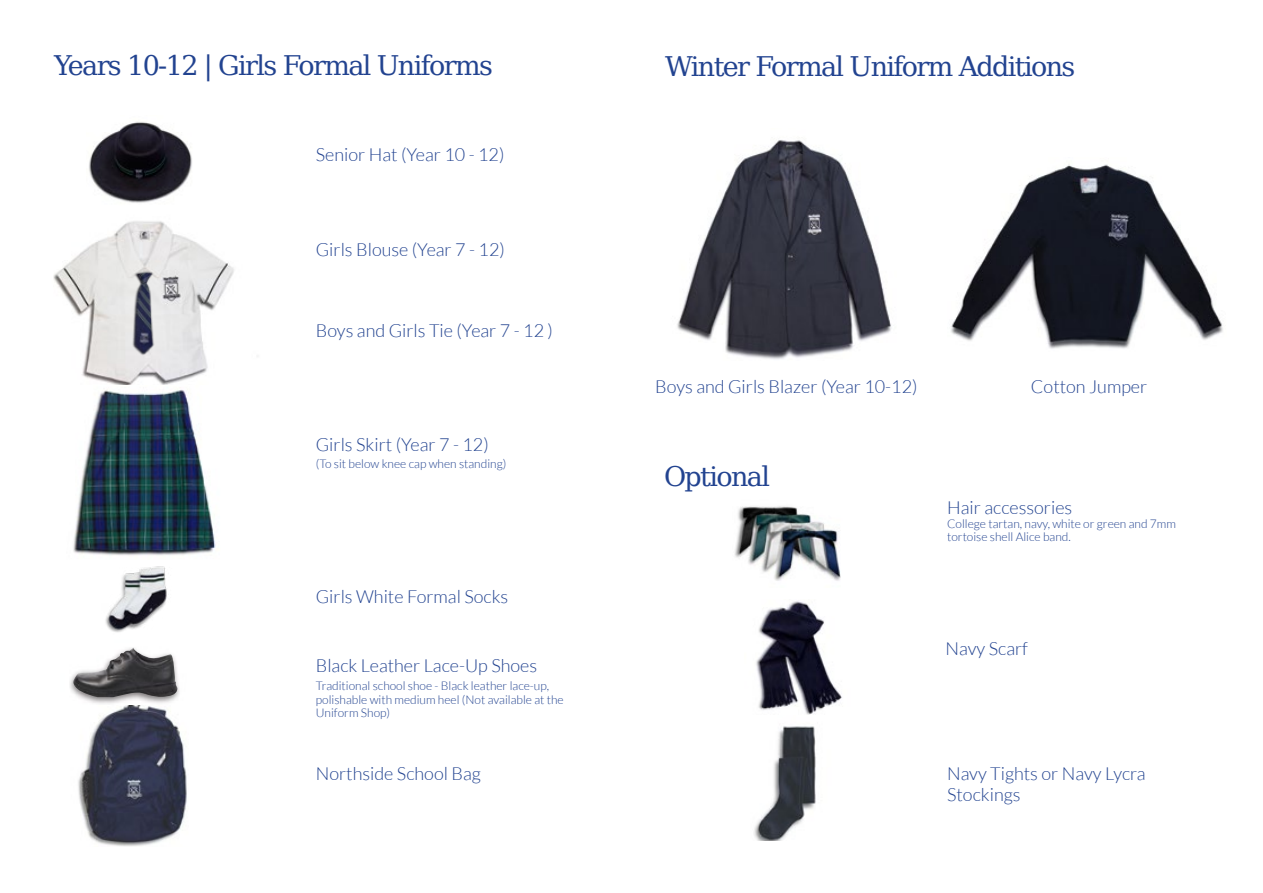
<style>
.page{position:relative;width:1263px;height:893px;background:#fff}
.page>*{position:absolute;margin:0;border:0;box-sizing:border-box;transform-origin:0 0}
.t1{font:27px "Bitstream Vera Serif";letter-spacing:-.06em;color:#224390}
.t2{font:300 18px/21px "Lato";color:#224390}
.t3{font:300 12px/13.5px "Lato";color:#224390}
</style>
<div class="page">
<img style="left:70px;top:678px;width:110px;height:28px">
<img style="left:72px;top:671px;width:106px;height:26px">
<img style="left:82px;top:221px;width:125px;height:164px">
<img style="left:78px;top:706px;width:109px;height:141px">
<img style="left:79px;top:566px;width:99px;height:107px">
<img style="left:73px;top:390px;width:143px;height:166px">
<img style="left:53px;top:247px;width:181px;height:123px">
<img style="left:756px;top:601px;width:86px;height:114px">
<img style="left:89px;top:121px;width:103px;height:82px">
<img style="left:951px;top:164px;width:272px;height:185px">
<img style="left:677px;top:140px;width:215px;height:220px">
<img style="left:734px;top:506px;width:107px;height:75px">
<img style="left:754px;top:726px;width:62px;height:115px">
<h1 class="t1" style="left:54px;top:49px;width:440px">Years 10-12 | Girls Formal Uniforms</h1>
<p class="t2" style="left:316px;top:144px;width:190px">Senior Hat (Year 10 - 12)</p>
<p class="t2" style="left:316px;top:239px;width:191px">Girls Blouse (Year 7 - 12)</p>
<p class="t2" style="left:316px;top:320px;width:239px">Boys and Girls Tie (Year 7 - 12 )</p>
<p class="t2" style="left:316px;top:434px;width:174px">Girls Skirt (Year 7 - 12)</p>
<p class="t3" style="left:316px;top:457px;width:192px">(To sit below knee cap when standing)</p>
<p class="t2" style="left:316px;top:586px;width:194px">Girls White Formal Socks</p>
<p class="t2" style="left:316px;top:655px;width:223px">Black Leather Lace-Up Shoes</p>
<p class="t3" style="left:316px;top:679px;width:249px">Traditional school shoe - Black leather lace-up, polishable with medium heel (Not available at the<br>Uniform Shop)</p>
<p class="t2" style="left:316px;top:763px;width:167px">Northside School Bag</p>
<h1 class="t1" style="left:665px;top:51px;width:412px">Winter Formal Uniform Additions</h1>
<p class="t2" style="left:655px;top:376px;width:264px">Boys and Girls Blazer (Year 10-12)</p>
<p class="t2" style="left:1031px;top:376px;width:118px">Cotton Jumper</p>
<h1 class="t1" style="left:664px;top:461px;width:107px">Optional</h1>
<p class="t2" style="left:947px;top:497px;width:127px">Hair accessories</p>
<p class="t3" style="left:947px;top:517px;width:230px">College tartan, navy, white or green and 7mm tortoise shell Alice band.</p>
<p class="t2" style="left:946px;top:638px;width:84px">Navy Scarf</p>
<p class="t2" style="left:947px;top:763px;width:200px">Navy Tights or Navy Lycra<br>Stockings</p>
</div>
